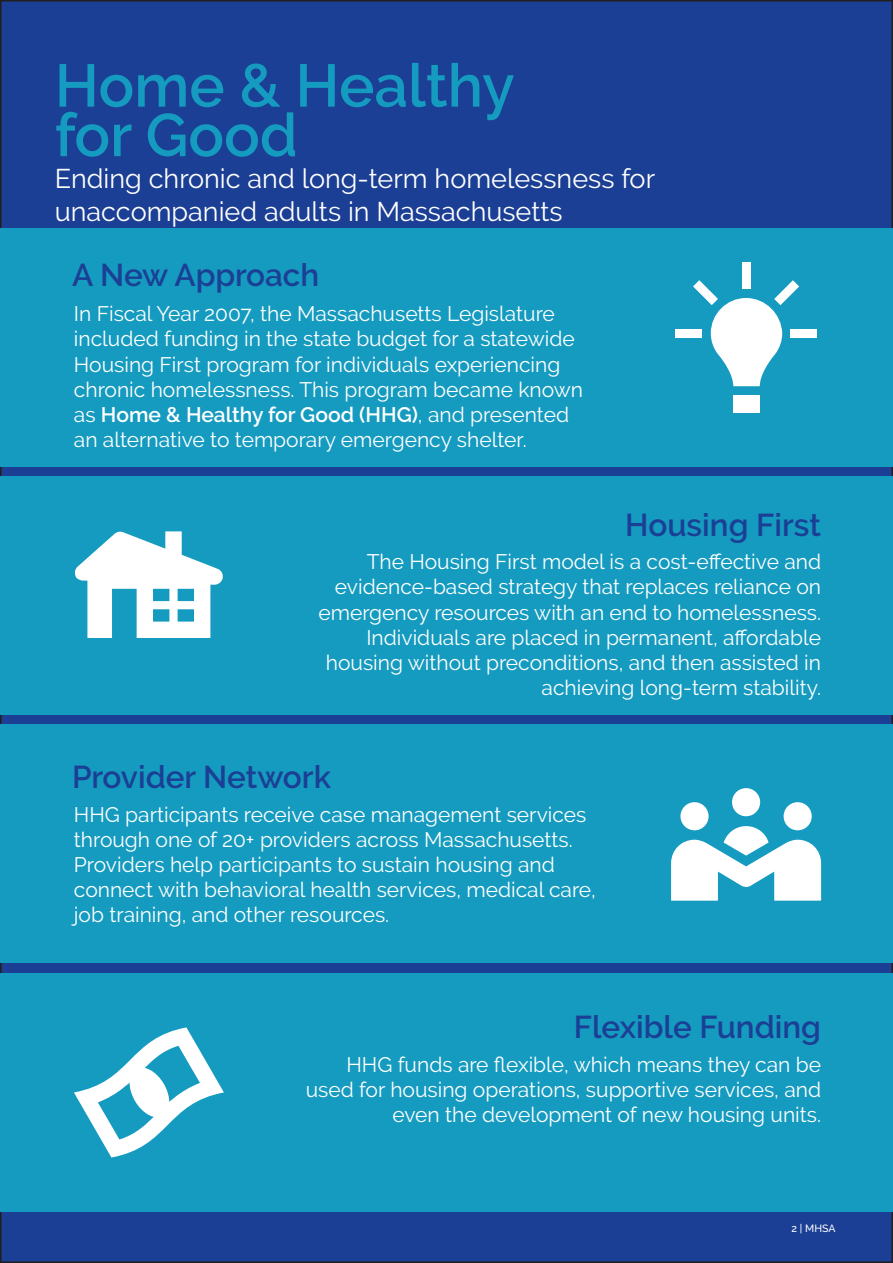
<style>
.page{position:relative;width:893px;height:1263px;background:#fff}
.page>*{position:absolute;margin:0;border:0;box-sizing:border-box;transform-origin:0 0}
.t1{font:600 60px "Raleway";color:#159bc0}
.t2{font:600 31.5px "Raleway";color:#1b3f94}
.t3{font:27px "Raleway";color:#fff}
.t4{font:21px/25.2px "Raleway";color:#fff}
.Footer_Page_Numbers{font:500 10.5px "Raleway";color:#fff}
.s1{font-weight:600}
</style>
<div class="page">
<div style="left:1px;top:1px;width:891px;height:1261px;background:#1b3f94"></div>
<div style="left:0;top:228px;width:893px;height:238px;background:#159bc0"></div>
<div style="left:1px;top:476px;width:892px;height:238px;background:#159bc0"></div>
<div style="left:1px;top:725px;width:892px;height:238px;background:#159bc0"></div>
<div style="left:0;top:973px;width:893px;height:238px;background:#159bc0"></div>
<svg style="left:74px;top:531px;width:149px;height:107px"></svg>
<div style="left:733px;top:395px;width:26px;height:18px;background:#fff"></div>
<div style="left:675px;top:329px;width:27px;height:9px;background:#fff"></div>
<div style="left:790px;top:329px;width:27px;height:9px;background:#fff"></div>
<div style="left:742px;top:263px;width:8px;height:26px;background:#fff"></div>
<svg style="left:693px;top:280px;width:106px;height:106px"></svg>
<div style="left:732px;top:788px;width:28px;height:28px;background:#fff;border-radius:50%"></div>
<div style="left:680px;top:802px;width:29px;height:28px;background:#fff;border-radius:50%"></div>
<div style="left:784px;top:802px;width:28px;height:28px;background:#fff;border-radius:50%"></div>
<svg style="left:671px;top:826px;width:150px;height:75px"></svg>
<svg style="left:74px;top:1027px;width:150px;height:130px"></svg>
<p class="t1" style="left:55px;top:51px;width:461px">Home &amp; Healthy</p>
<p class="t1" style="left:55px;top:101px;width:244px">for Good</p>
<p class="t3" style="left:55px;top:163px;width:602px">Ending chronic and long-term homelessness for</p>
<p class="t3" style="left:55px;top:195px;width:509px">unaccompanied adults in Massachusetts</p>
<p class="t2" style="left:72px;top:256px;width:249px">A New Approach</p>
<p class="t4" style="left:74px;top:301px;width:511px">In Fiscal Year 2007, the Massachusetts Legislature included funding in the state budget for a statewide Housing First program for individuals experiencing chronic homelessness. This program became known as <span class="s1">Home &amp; Healthy for Good (HHG)</span>, and presented an alternative to temporary emergency shelter.</p>
<p class="t2" style="left:625px;top:507px;width:197px">Housing First</p>
<p class="t4" style="left:367px;top:549px;width:456px">The Housing First model is a cost-effective and</p>
<p class="t4" style="left:335px;top:574px;width:488px">evidence-based strategy that replaces reliance on</p>
<p class="t4" style="left:318px;top:599px;width:504px">emergency resources with an end to homelessness.</p>
<p class="t4" style="left:326px;top:625px;width:497px;text-align:right">Individuals are placed in permanent, affordable housing without preconditions, and then assisted in achieving long-term stability.</p>
<p class="t2" style="left:72px;top:759px;width:260px">Provider Network</p>
<p class="t4" style="left:74px;top:801px;width:524px">HHG participants receive case management services through one of 20+ providers across Massachusetts.<br>Providers help participants to sustain housing and connect with behavioral health services, medical care, job training, and other resources.</p>
<p class="t2" style="left:574px;top:1009px;width:249px">Flexible Funding</p>
<p class="t4" style="left:306px;top:1051px;width:517px;text-align:right">HHG funds are flexible, which means they can be used for housing operations, supportive services, and even the development of new housing units.</p>
<p class="Footer_Page_Numbers" style="left:791px;top:1222px;width:46px">2 | MHSA</p>
</div>
